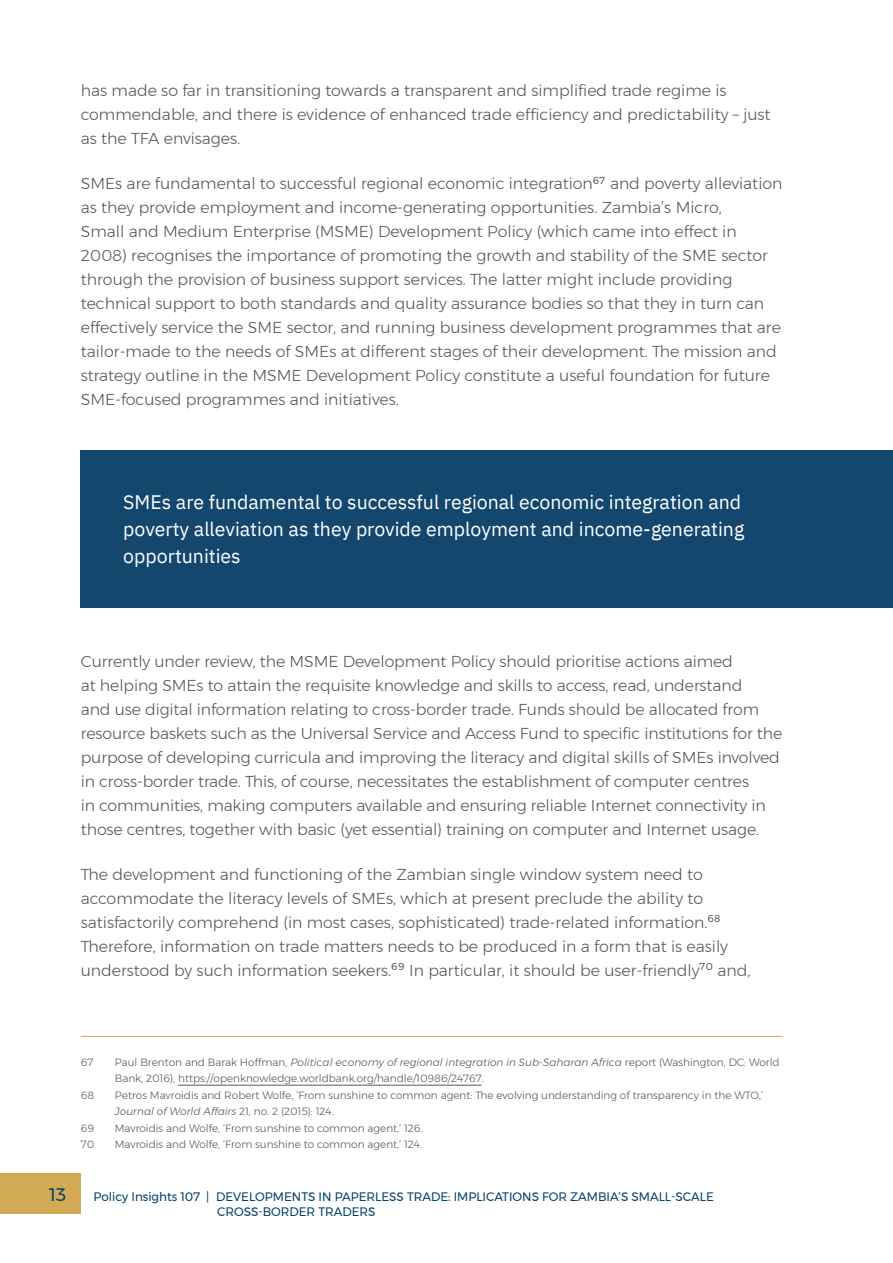
<style>
.page{position:relative;width:893px;height:1263px;background:#fff}
.page>*{position:absolute;margin:0;border:0;box-sizing:border-box;transform-origin:0 0}
.t1{font:19.5px/27px "IBM Plex Sans";color:#fff}
.t2{font:18px "Montserrat";color:#034169}
.t3{font:300 15.75px/24px "Montserrat";color:#58595b}
.t4{font:12.3px/14.7px "Montserrat";color:#034169}
.t5{font:300 10.5px/16.5px "Montserrat";color:#58595b}
.s1{font-style:italic}
</style>
<div class="page">
<div style="left:0;top:1172px;width:81px;height:41px;background:#d2aa56"></div>
<hr style="left:81px;top:1036px;width:701px;height:1px;background:#d2aa56">
<hr style="left:178px;top:1085px;width:304px;height:1px;background:#58595b">
<div style="left:81px;top:451px;width:812px;height:157px;background:#14476e"></div>
<p class="t3" style="left:81px;top:78px;width:691px">has made so far in transitioning towards a transparent and simplified trade regime is commendable, and there is evidence of enhanced trade efficiency and predictability – just as the TFA envisages.</p>
<p class="t3" style="left:81px;top:171px;width:703px">SMEs are fundamental to successful regional economic integration<sup>67</sup> and poverty alleviation as they provide employment and income-generating opportunities. Zambia’s Micro,<br>Small and Medium Enterprise (MSME) Development Policy (which came into effect in 2008) recognises the importance of promoting the growth and stability of the SME sector through the provision of business support services. The latter might include providing technical support to both standards and quality assurance bodies so that they in turn can effectively service the SME sector, and running business development programmes that are tailor-made to the needs of SMEs at different stages of their development. The mission and strategy outline in the MSME Development Policy constitute a useful foundation for future SME-focused programmes and initiatives.</p>
<p class="t1" style="left:123px;top:486px;width:622px">SMEs are fundamental to successful regional economic integration and poverty alleviation as they provide employment and income-generating opportunities</p>
<p class="t3" style="left:81px;top:649px;width:703px">Currently under review, the MSME Development Policy should prioritise actions aimed<br>at helping SMEs to attain the requisite knowledge and skills to access, read, understand<br>and use digital information relating to cross-border trade. Funds should be allocated from resource baskets such as the Universal Service and Access Fund to specific institutions for the purpose of developing curricula and improving the literacy and digital skills of SMEs involved in cross-border trade. This, of course, necessitates the establishment of computer centres<br>in communities, making computers available and ensuring reliable Internet connectivity in those centres, together with basic (yet essential) training on computer and Internet usage.</p>
<p class="t3" style="left:81px;top:862px;width:671px">The development and functioning of the Zambian single window system need to accommodate the literacy levels of SMEs, which at present preclude the ability to satisfactorily comprehend (in most cases, sophisticated) trade-related information.<sup>68<br></sup>Therefore, information on trade matters needs to be produced in a form that is easily understood by such information seekers.<sup>69</sup> In particular, it should be user-friendly<sup>70</sup> and,</p>
<p class="t5" style="left:81px;top:1053px;width:14px">67</p>
<p class="t5" style="left:115px;top:1053px;width:666px">Paul Brenton and Barak Hoffman, <span class="s1">Political economy of regional integration in Sub-Saharan Africa</span> report (Washington, DC: World<br>Bank, 2016), https://openknowledge.worldbank.org/handle/10986/24767.</p>
<p class="t5" style="left:81px;top:1086px;width:15px">68</p>
<p class="t5" style="left:115px;top:1086px;width:650px">Petros Mavroidis and Robert Wolfe, ‘From sunshine to common agent: The evolving understanding of transparency in the WTO,’<br><span class="s1">Journal of World Affairs</span> 21, no. 2 (2015): 124.</p>
<p class="t5" style="left:81px;top:1119px;width:15px">69</p>
<p class="t5" style="left:115px;top:1119px;width:309px">Mavroidis and Wolfe, ‘From sunshine to common agent,’ 126.</p>
<p class="t5" style="left:81px;top:1136px;width:15px">70</p>
<p class="t5" style="left:115px;top:1136px;width:309px">Mavroidis and Wolfe, ‘From sunshine to common agent,’ 124.</p>
<p class="t2" style="left:49px;top:1181px;width:19px">13</p>
<p class="t4" style="left:217px;top:1189px;width:498px;text-indent:-124px">Policy Insights 107 | DEVELOPMENTS IN PAPERLESS TRADE: IMPLICATIONS FOR ZAMBIA’S SMALL-SCALE<br>CROSS-BORDER TRADERS</p>
</div>
